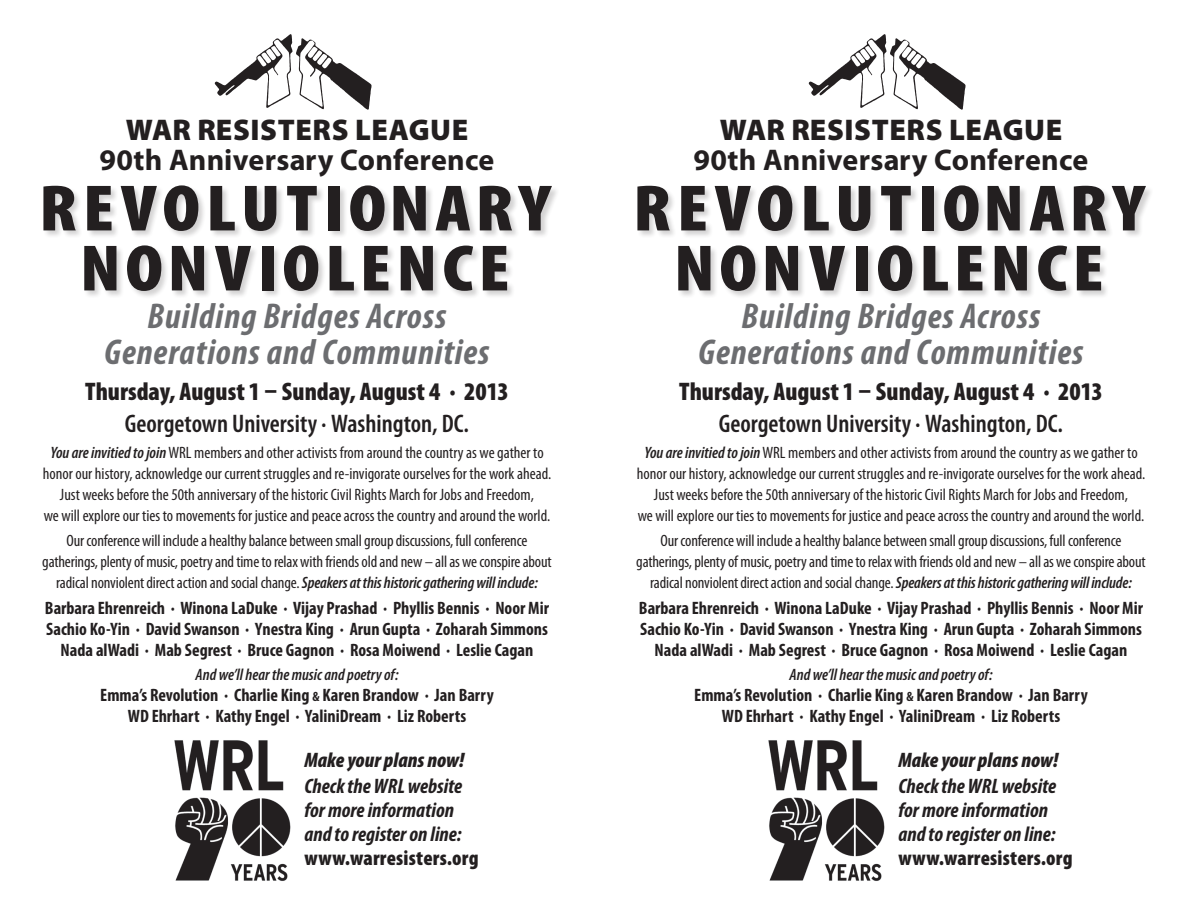
<style>
.page{position:relative;width:1188px;height:918px;background:#fff}
.page>*{position:absolute;margin:0;border:0;box-sizing:border-box;transform-origin:0 0}
.t1{font:900 condensed 66px "Myriad Pro";letter-spacing:.07em;color:#231f20;scale:1.15 1}
.t2{font:italic 700 condensed 36px/36px "Myriad Pro";letter-spacing:.025em;color:#6c6d70;text-align:center}
.t3{font:700 30px/30px "Myriad Pro";letter-spacing:.01em;color:#231f20;text-align:center}
.t4{font:900 condensed 25.5px "Myriad Pro";color:#231f20}
.t5{font:600 condensed 25.5px "Myriad Pro";color:#231f20}
.t6{font:italic 700 condensed 21px/24px "Myriad Pro";color:#231f20}
.t7{font:900 condensed 21px "Myriad Pro";letter-spacing:.01em;color:#231f20}
.t8{font:italic 900 condensed 21px "Myriad Pro";color:#231f20}
.t9{font:700 condensed 18px/21px "Myriad Pro";color:#231f20}
.t10{font:condensed 16.5px/21px "Myriad Pro";letter-spacing:-.005em;color:#231f20;text-align:center}
.t11{font:italic 600 condensed 16.5px "Myriad Pro";color:#231f20}
.s1{font-weight:900}
.s2{font-weight:600;font-style:italic}
.s3{font-size:13.5px}
</style>
<div class="page">
<div style="left:43px;top:185px;width:517px;height:114px;background:#231f20;opacity:.2"></div>
<div style="left:637px;top:185px;width:517px;height:114px;background:#231f20;opacity:.2"></div>
<img style="left:214px;top:34px;width:158px;height:76px">
<img style="left:808px;top:34px;width:158px;height:76px">
<img style="left:174px;top:740px;width:117px;height:141px">
<img style="left:768px;top:740px;width:117px;height:141px">
<p class="t3" style="left:100px;top:114px;width:396px"><span class="s1">WAR RESISTERS LEAGUE<br></span>90th Anniversary Conference</p>
<p class="t3" style="left:694px;top:114px;width:396px"><span class="s1">WAR RESISTERS LEAGUE<br></span>90th Anniversary Conference</p>
<p class="t1" style="left:39px;top:166px;width:446px">REVOLUTIONARY</p>
<p class="t1" style="left:80px;top:226px;width:375px">NONVIOLENCE</p>
<p class="t1" style="left:633px;top:166px;width:446px">REVOLUTIONARY</p>
<p class="t1" style="left:674px;top:226px;width:375px">NONVIOLENCE</p>
<p class="t2" style="left:104px;top:298px;width:387px">Building Bridges Across<br>Generations and Communities</p>
<p class="t2" style="left:698px;top:298px;width:387px">Building Bridges Across<br>Generations and Communities</p>
<p class="t4" style="left:85px;top:376px;width:425px">Thursday, August 1 – Sunday, August 4 · 2013</p>
<p class="t5" style="left:125px;top:408px;width:346px">Georgetown University · Washington, DC.</p>
<p class="t4" style="left:679px;top:376px;width:425px">Thursday, August 1 – Sunday, August 4 · 2013</p>
<p class="t5" style="left:719px;top:408px;width:346px">Georgetown University · Washington, DC.</p>
<p class="t10" style="left:43px;top:442px;width:510px"><span class="s2">You are invitied to join</span> WRL members and other activists from around the country as we gather to honor our history, acknowledge our current struggles and re-invigorate ourselves for the work ahead.<br>Just weeks before the 50th anniversary of the historic Civil Rights March for Jobs and Freedom,<br>we will explore our ties to movements for justice and peace across the country and around the world.</p>
<p class="t10" style="left:42px;top:530px;width:511px">Our conference will include a healthy balance between small group discussions, full conference gatherings, plenty of music, poetry and time to relax with friends old and new – all as we conspire about radical nonviolent direct action and social change. <span class="s2">Speakers at this historic gathering will include:</span></p>
<p class="t9" style="left:45px;top:597px;width:506px">Barbara Ehrenreich · Winona LaDuke · Vijay Prashad · Phyllis Bennis · Noor Mir<br>Sachio Ko-Yin · David Swanson · Ynestra King · Arun Gupta · Zoharah Simmons</p>
<p class="t9" style="left:61px;top:639px;width:474px">Nada alWadi · Mab Segrest · Bruce Gagnon · Rosa Moiwend · Leslie Cagan</p>
<p class="t11" style="left:195px;top:664px;width:205px">And we’ll hear the music and poetry of:</p>
<p class="t9" style="left:100px;top:684px;width:395px">Emma’s Revolution · Charlie King <span class="s3">&amp;</span> Karen Brandow · Jan Barry</p>
<p class="t9" style="left:128px;top:705px;width:340px">WD Ehrhart · Kathy Engel · YaliniDream · Liz Roberts</p>
<p class="t8" style="left:304px;top:746px;width:161px">Make your plans now!</p>
<p class="t6" style="left:304px;top:774px;width:159px">Check the WRL website for more information and to register on line:</p>
<p class="t7" style="left:304px;top:845px;width:176px">www.warresisters.org</p>
<p class="t10" style="left:637px;top:442px;width:510px"><span class="s2">You are invitied to join</span> WRL members and other activists from around the country as we gather to honor our history, acknowledge our current struggles and re-invigorate ourselves for the work ahead.<br>Just weeks before the 50th anniversary of the historic Civil Rights March for Jobs and Freedom,<br>we will explore our ties to movements for justice and peace across the country and around the world.</p>
<p class="t10" style="left:636px;top:530px;width:511px">Our conference will include a healthy balance between small group discussions, full conference gatherings, plenty of music, poetry and time to relax with friends old and new – all as we conspire about radical nonviolent direct action and social change. <span class="s2">Speakers at this historic gathering will include:</span></p>
<p class="t9" style="left:639px;top:597px;width:506px">Barbara Ehrenreich · Winona LaDuke · Vijay Prashad · Phyllis Bennis · Noor Mir<br>Sachio Ko-Yin · David Swanson · Ynestra King · Arun Gupta · Zoharah Simmons</p>
<p class="t9" style="left:655px;top:639px;width:474px">Nada alWadi · Mab Segrest · Bruce Gagnon · Rosa Moiwend · Leslie Cagan</p>
<p class="t11" style="left:789px;top:664px;width:205px">And we’ll hear the music and poetry of:</p>
<p class="t9" style="left:694px;top:684px;width:395px">Emma’s Revolution · Charlie King <span class="s3">&amp;</span> Karen Brandow · Jan Barry</p>
<p class="t9" style="left:722px;top:705px;width:340px">WD Ehrhart · Kathy Engel · YaliniDream · Liz Roberts</p>
<p class="t8" style="left:898px;top:746px;width:161px">Make your plans now!</p>
<p class="t6" style="left:898px;top:774px;width:159px">Check the WRL website for more information and to register on line:</p>
<p class="t7" style="left:898px;top:845px;width:176px">www.warresisters.org</p>
</div>
